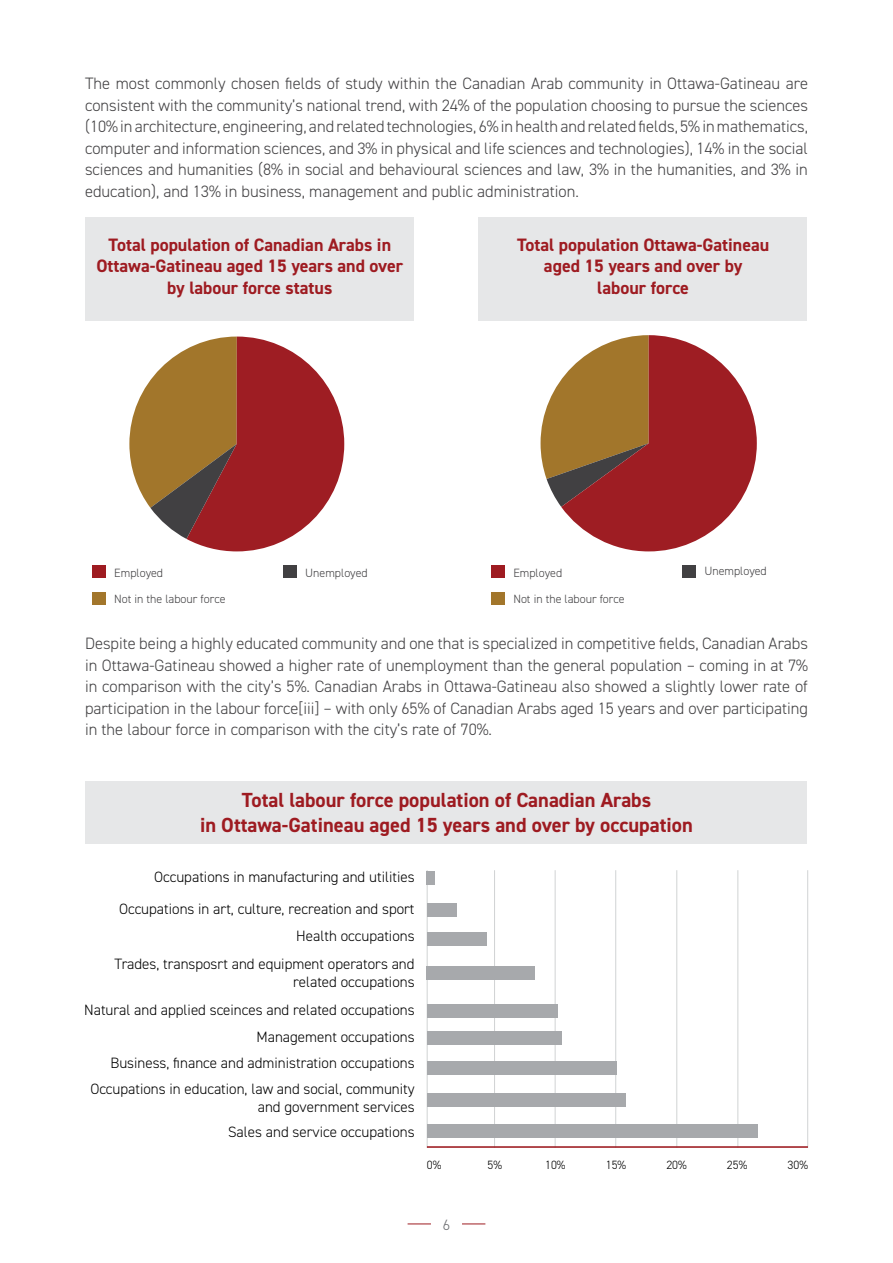
<style>
.page{position:relative;width:893px;height:1263px;background:#fff}
.page>*{position:absolute;margin:0;border:0;box-sizing:border-box;transform-origin:0 0}
.t1{font:700 20.4px/24.6px "DIN2014";color:#9e1b21;text-align:center}
.t2{font:700 18px/21.6px "DIN2014";color:#9e1b21;text-align:center}
.t3{font:300 16.5px/21.5px "DIN2014";color:#414042;text-align:justify}
.t4{font:300 15px/32px "DIN2014";color:#000;text-align:right}
.t5{font:300 15px "DIN2014";color:#6d6e71}
.t6{font:300 12px "DIN2014";color:#414042}
.t7{font:300 12px "DIN2014";color:#000}
</style>
<div class="page">
<svg style="left:462px;top:1224px;width:23px;height:1px"></svg>
<svg style="left:408px;top:1224px;width:23px;height:1px"></svg>
<div style="left:92px;top:566px;width:13px;height:12px;background:#9e1b21"></div>
<div style="left:491px;top:566px;width:13px;height:12px;background:#9e1b21"></div>
<div style="left:92px;top:593px;width:13px;height:12px;background:#a2762b"></div>
<div style="left:491px;top:593px;width:13px;height:12px;background:#a2762b"></div>
<div style="left:283px;top:566px;width:13px;height:12px;background:#414042"></div>
<div style="left:682px;top:566px;width:13px;height:12px;background:#414042"></div>
<div style="left:85px;top:217px;width:329px;height:104px;background:#e6e7e8"></div>
<div style="left:478px;top:217px;width:329px;height:104px;background:#e6e7e8"></div>
<svg style="left:129px;top:337px;width:215px;height:214px"></svg>
<svg style="left:541px;top:335px;width:216px;height:216px"></svg>
<hr style="left:427px;top:870px;width:1px;height:278px;background:#d1d3d4">
<hr style="left:494px;top:870px;width:1px;height:278px;background:#d1d3d4">
<hr style="left:555px;top:870px;width:1px;height:278px;background:#d1d3d4">
<hr style="left:615px;top:870px;width:1px;height:278px;background:#d1d3d4">
<hr style="left:676px;top:870px;width:1px;height:278px;background:#d1d3d4">
<hr style="left:738px;top:870px;width:1px;height:278px;background:#d1d3d4">
<hr style="left:807px;top:870px;width:1px;height:278px;background:#d1d3d4">
<hr style="left:427px;top:1146px;width:381px;height:2px;background:#9e1b21">
<div style="left:427px;top:1125px;width:330px;height:13px;background:#a7a9ac"></div>
<div style="left:427px;top:1093px;width:199px;height:13px;background:#a7a9ac"></div>
<div style="left:427px;top:1061px;width:189px;height:14px;background:#a7a9ac"></div>
<div style="left:427px;top:1031px;width:134px;height:14px;background:#a7a9ac"></div>
<div style="left:427px;top:1004px;width:130px;height:14px;background:#a7a9ac"></div>
<div style="left:427px;top:967px;width:108px;height:13px;background:#a7a9ac"></div>
<div style="left:427px;top:932px;width:60px;height:13px;background:#a7a9ac"></div>
<div style="left:427px;top:903px;width:30px;height:14px;background:#a7a9ac"></div>
<div style="left:427px;top:872px;width:8px;height:13px;background:#a7a9ac"></div>
<div style="left:85px;top:781px;width:721px;height:62px;background:#e6e7e8"></div>
<p class="t3" style="left:85px;top:73px;width:724px">The most commonly chosen fields of study within the Canadian Arab community in Ottawa-Gatineau are consistent with the community’s national trend, with 24% of the population choosing to pursue the sciences (10% in architecture, engineering, and related technologies, 6% in health and related fields, 5% in mathematics, computer and information sciences, and 3% in physical and life sciences and technologies), 14% in the social sciences and humanities (8% in social and behavioural sciences and law, 3% in the humanities, and 3% in education), and 13% in business, management and public administration.</p>
<p class="t2" style="left:96px;top:234px;width:308px">Total population of Canadian Arabs in<br>Ottawa-Gatineau aged 15 years and over by labour force status</p>
<p class="t2" style="left:517px;top:234px;width:254px">Total population Ottawa-Gatineau aged 15 years and over by<br>labour force</p>
<p class="t6" style="left:305px;top:565px;width:64px">Unemployed</p>
<p class="t6" style="left:704px;top:563px;width:64px">Unemployed</p>
<p class="t6" style="left:114px;top:565px;width:50px">Employed</p>
<p class="t6" style="left:513px;top:565px;width:50px">Employed</p>
<p class="t6" style="left:114px;top:592px;width:113px">Not in the labour force</p>
<p class="t6" style="left:513px;top:592px;width:113px">Not in the labour force</p>
<p class="t3" style="left:85px;top:633px;width:724px">Despite being a highly educated community and one that is specialized in competitive fields, Canadian Arabs in Ottawa-Gatineau showed a higher rate of unemployment than the general population – coming in at 7% in comparison with the city’s 5%. Canadian Arabs in Ottawa-Gatineau also showed a slightly lower rate of participation in the labour force[iii] – with only 65% of Canadian Arabs aged 15 years and over participating in the labour force in comparison with the city’s rate of 70%.</p>
<p class="t1" style="left:200px;top:788px;width:494px">Total labour force population of Canadian Arabs<br>in Ottawa-Gatineau aged 15 years and over by occupation</p>
<p class="t4" style="left:119px;top:861px;width:297px">Occupations in manufacturing and utilities<br>Occupations in art, culture, recreation and sport</p>
<p class="t4" style="left:114px;top:922px;width:302px;line-height:27.5px">Health occupations<br>Trades, transposrt and equipment operators and</p>
<p class="t4" style="left:293px;top:965px;width:123px">related occupations</p>
<p class="t4" style="left:84px;top:996px;width:332px;line-height:26.8px">Natural and applied sceinces and related occupations<br>Management occupations</p>
<p class="t4" style="left:110px;top:1047px;width:306px">Business, finance and administration occupations</p>
<p class="t4" style="left:90px;top:1080px;width:326px;line-height:18px">Occupations in education, law and social, community and government services</p>
<p class="t4" style="left:228px;top:1116px;width:188px">Sales and service occupations</p>
<p class="t7" style="left:427px;top:1158px;width:16px">0%</p>
<p class="t7" style="left:487px;top:1158px;width:16px">5%</p>
<p class="t7" style="left:545px;top:1158px;width:22px">10%</p>
<p class="t7" style="left:606px;top:1158px;width:22px">15%</p>
<p class="t7" style="left:666px;top:1158px;width:22px">20%</p>
<p class="t7" style="left:727px;top:1158px;width:22px">25%</p>
<p class="t7" style="left:787px;top:1158px;width:22px">30%</p>
<p class="t5" style="left:443px;top:1215px;width:9px">6</p>
</div>
